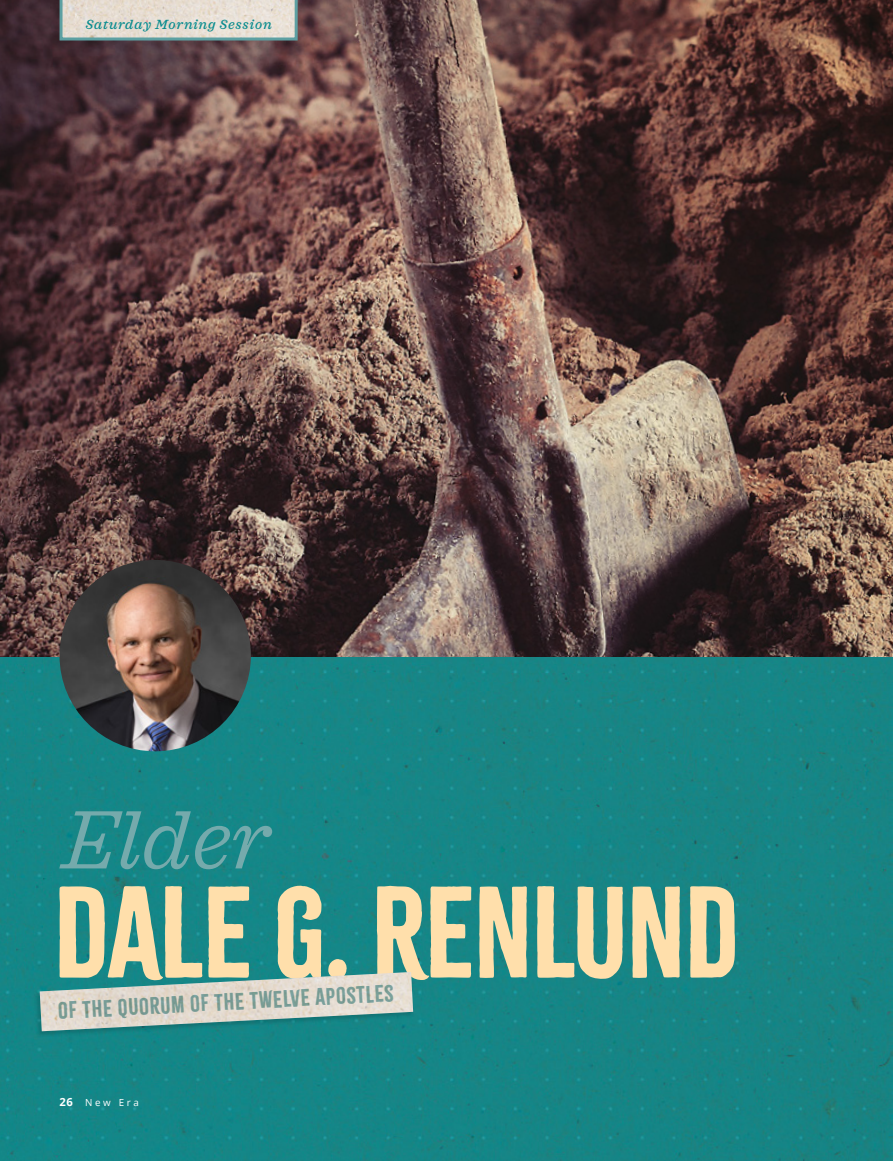
<style>
.page{position:relative;width:893px;height:1161px;background:#fff}
.page>*{position:absolute;margin:0;border:0;box-sizing:border-box;transform-origin:0 0}
.ARTCL-BY_para{font:114px "Citrus Gothic Solid";letter-spacing:-.01em;color:#ffdfab}
.ARTCL-BY_para-2{font:italic 84px "Sagona";letter-spacing:-.005em;color:#75aaac}
.t1{font:21px "Citrus Gothic Solid";color:#69a5a7}
.SUBART-BIO_para{font:italic 500 13.5px "Sagona";letter-spacing:.06em;color:#098c8f}
.Folio_L{font:9.75px "Zoramlds Lat";letter-spacing:.27em;color:#fff}
.s1{font-weight:700;font-size:11.25px}
</style>
<div class="page">
<img style="left:0;top:0;width:893px;height:1161px">
<svg style="left:155px;top:0;width:738px;height:655px;background:#644943"></svg>
<svg style="left:60px;top:0;width:238px;height:40px;background:#dbd8ce"></svg>
<div style="left:34px;top:971px;width:380px;height:66px;background:#000;opacity:.15"></div>
<img style="left:40px;top:972px;width:373px;height:59px">
<img style="left:60px;top:560px;width:191px;height:191px;border-radius:96px">
<p class="SUBART-BIO_para" style="left:86px;top:16px;width:188px">Saturday Morning Session</p>
<p class="ARTCL-BY_para-2" style="left:62px;top:790px;width:209px">Elder</p>
<p class="ARTCL-BY_para" style="left:54px;top:860px;width:687px">DALE G. RENLUND</p>
<p class="t1" style="left:57px;top:997px;width:337px;rotate:-3deg">OF THE QUORUM OF THE TWELVE APOSTLES</p>
<p class="Folio_L" style="left:60px;top:1095px;width:81px"><span class="s1">26</span> New Era</p>
</div>
